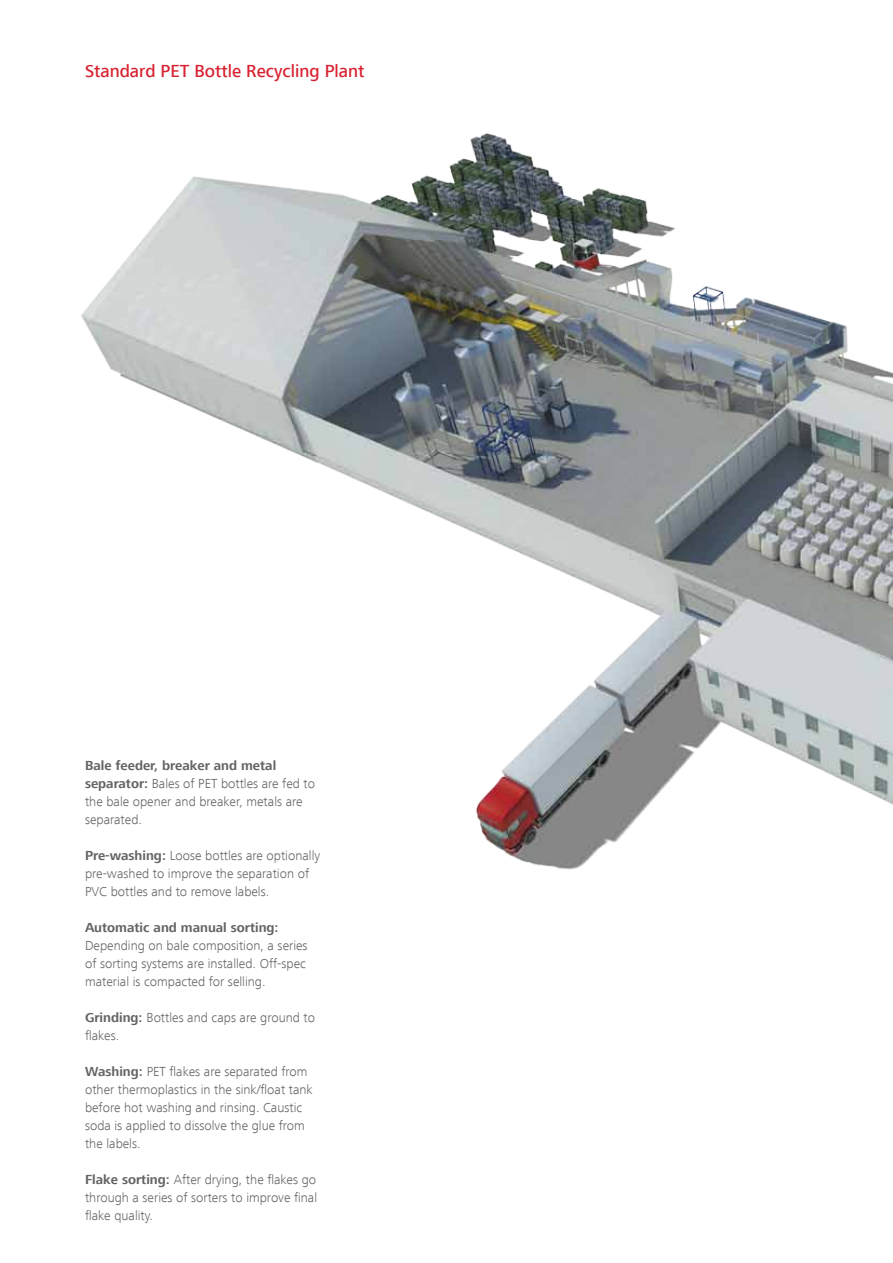
<style>
.page{position:relative;width:893px;height:1263px;background:#fff}
.page>*{position:absolute;margin:0;border:0;box-sizing:border-box;transform-origin:0 0}
.t1{font:500 18px "Frutiger Next LT";color:#d82231}
.t2{font:300 13.5px/18px "Frutiger Next LT";color:#636466}
.t3{font:700 13.5px "Frutiger Next LT";color:#636466}
.s1{font-weight:700}
</style>
<div class="page">
<img style="left:81px;top:133px;width:812px;height:737px">
<h1 class="t1" style="left:85px;top:61px;width:281px">Standard PET Bottle Recycling Plant</h1>
<p class="t2" style="left:85px;top:757px;width:232px"><span class="s1">Bale feeder, breaker and metal separator:</span> Bales of PET bottles are fed to the bale opener and breaker, metals are separated.</p>
<p class="t2" style="left:85px;top:847px;width:237px"><span class="s1">Pre-washing:</span> Loose bottles are optionally pre-washed to improve the separation of<br>PVC bottles and to remove labels.</p>
<p class="t3" style="left:85px;top:920px;width:195px">Automatic and manual sorting:</p>
<p class="t2" style="left:85px;top:937px;width:224px;text-align:justify">Depending on bale composition, a series of sorting systems are installed. Off-spec material is compacted for selling.</p>
<p class="t2" style="left:85px;top:1009px;width:232px"><span class="s1">Grinding:</span> Bottles and caps are ground to flakes.</p>
<p class="t2" style="left:85px;top:1063px;width:229px"><span class="s1">Washing:</span> PET flakes are separated from other thermoplastics in the sink/float tank before hot washing and rinsing. Caustic soda is applied to dissolve the glue from the labels.</p>
<p class="t2" style="left:85px;top:1171px;width:234px;text-align:justify"><span class="s1">Flake sorting:</span> After drying, the flakes go through a series of sorters to improve final flake quality.</p>
</div>
